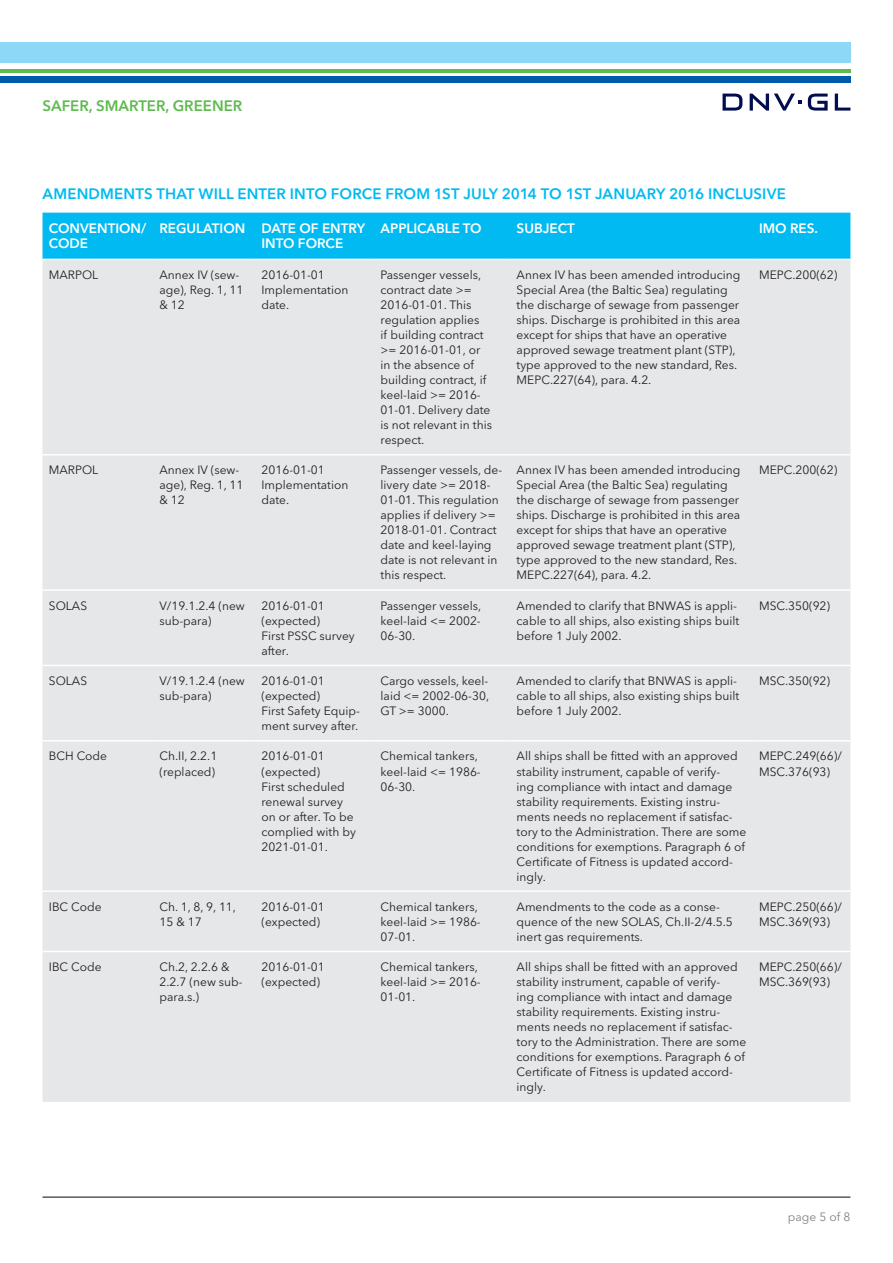
<style>
.page{position:relative;width:893px;height:1263px;background:#fff}
.page>*{position:absolute;margin:0;border:0;box-sizing:border-box;transform-origin:0 0}
.Headline_BIG{font:600 15px "Avenir Next LT Pro";letter-spacing:.01em;color:#00baf1}
.t1{font:600 15px "Avenir Next LT Pro";color:#5fbb4e}
.DNV_GL_Body{font:600 13.5px/15px "Avenir Next LT Pro";color:#fff}
.DNV_GL_Body-2{font:12px/15px "Avenir Next LT Pro";color:#231f20}
.t2{font:12px "Avenir Next LT Pro";color:#808285}
</style>
<div class="page">
<div style="left:0;top:43px;width:850px;height:20px;background:#8dd7f7"></div>
<hr style="left:0;top:70px;width:850px;height:3px;background:#5fbb4e">
<div style="left:0;top:77px;width:850px;height:6px;background:#015aaa"></div>
<svg style="left:835px;top:94px;width:15px;height:17px"></svg>
<svg style="left:808px;top:94px;width:20px;height:17px"></svg>
<svg style="left:722px;top:94px;width:20px;height:17px"></svg>
<svg style="left:750px;top:94px;width:51px;height:17px"></svg>
<hr style="left:43px;top:1196px;width:807px;height:2px;background:#57585a">
<div style="left:43px;top:213px;width:807px;height:46px;background:#00baf1"></div>
<div style="left:43px;top:260px;width:807px;height:842px;background:#e6e7e9"></div>
<hr style="left:43px;top:454px;width:110px;height:1px;background:#fff">
<hr style="left:153px;top:454px;width:102px;height:1px;background:#fff">
<hr style="left:255px;top:454px;width:119px;height:1px;background:#fff">
<hr style="left:374px;top:454px;width:136px;height:1px;background:#fff">
<hr style="left:510px;top:454px;width:243px;height:1px;background:#fff">
<hr style="left:753px;top:454px;width:97px;height:1px;background:#fff">
<hr style="left:43px;top:589px;width:110px;height:2px;background:#fff">
<hr style="left:153px;top:589px;width:102px;height:2px;background:#fff">
<hr style="left:255px;top:589px;width:119px;height:2px;background:#fff">
<hr style="left:374px;top:589px;width:136px;height:2px;background:#fff">
<hr style="left:510px;top:589px;width:243px;height:2px;background:#fff">
<hr style="left:753px;top:589px;width:97px;height:2px;background:#fff">
<hr style="left:43px;top:665px;width:110px;height:1px;background:#fff">
<hr style="left:153px;top:665px;width:102px;height:1px;background:#fff">
<hr style="left:255px;top:665px;width:119px;height:1px;background:#fff">
<hr style="left:374px;top:665px;width:136px;height:1px;background:#fff">
<hr style="left:510px;top:665px;width:243px;height:1px;background:#fff">
<hr style="left:753px;top:665px;width:97px;height:1px;background:#fff">
<hr style="left:43px;top:740px;width:110px;height:1px;background:#fff">
<hr style="left:153px;top:740px;width:102px;height:1px;background:#fff">
<hr style="left:255px;top:740px;width:119px;height:1px;background:#fff">
<hr style="left:374px;top:740px;width:136px;height:1px;background:#fff">
<hr style="left:510px;top:740px;width:243px;height:1px;background:#fff">
<hr style="left:753px;top:740px;width:97px;height:1px;background:#fff">
<hr style="left:43px;top:890px;width:110px;height:2px;background:#fff">
<hr style="left:153px;top:890px;width:102px;height:2px;background:#fff">
<hr style="left:255px;top:890px;width:119px;height:2px;background:#fff">
<hr style="left:374px;top:890px;width:136px;height:2px;background:#fff">
<hr style="left:510px;top:890px;width:243px;height:2px;background:#fff">
<hr style="left:753px;top:890px;width:97px;height:2px;background:#fff">
<hr style="left:43px;top:951px;width:110px;height:1px;background:#fff">
<hr style="left:153px;top:951px;width:102px;height:1px;background:#fff">
<hr style="left:255px;top:951px;width:119px;height:1px;background:#fff">
<hr style="left:374px;top:951px;width:136px;height:1px;background:#fff">
<hr style="left:510px;top:951px;width:243px;height:1px;background:#fff">
<hr style="left:753px;top:951px;width:97px;height:1px;background:#fff">
<p class="t1" style="left:43px;top:96px;width:201px">SAFER, SMARTER, GREENER</p>
<p class="Headline_BIG" style="left:43px;top:185px;width:745px">AMENDMENTS THAT WILL ENTER INTO FORCE FROM 1ST JULY 2014 TO 1ST JANUARY 2016 INCLUSIVE</p>
<p class="DNV_GL_Body" style="left:49px;top:221px;width:99px">CONVENTION/<br>CODE</p>
<p class="DNV_GL_Body" style="left:159px;top:221px;width:87px">REGULATION</p>
<p class="DNV_GL_Body" style="left:261px;top:221px;width:105px">DATE OF ENTRY<br>INTO FORCE</p>
<p class="DNV_GL_Body" style="left:381px;top:221px;width:103px">APPLICABLE TO</p>
<p class="DNV_GL_Body" style="left:517px;top:221px;width:60px">SUBJECT</p>
<p class="DNV_GL_Body" style="left:759px;top:221px;width:61px">IMO RES.</p>
<p class="DNV_GL_Body-2" style="left:49px;top:267px;width:51px">MARPOL</p>
<p class="DNV_GL_Body-2" style="left:159px;top:267px;width:86px">Annex IV (sew&shy;age), Reg. 1, 11 &amp; 12</p>
<p class="DNV_GL_Body-2" style="left:261px;top:267px;width:88px">2016-01-01<br>Implementation date.</p>
<p class="DNV_GL_Body-2" style="left:381px;top:267px;width:113px">Passenger vessels, contract date &gt;=<br>2016-01-01. This regulation applies<br>if building contract &gt;= 2016-01-01, or in the absence of building contract, if keel-laid &gt;= 2016-<br>01-01. Delivery date is not relevant in this respect.</p>
<p class="DNV_GL_Body-2" style="left:517px;top:267px;width:225px">Annex IV has been amended introducing Special Area (the Baltic Sea) regulating the discharge of sewage from passenger ships. Discharge is prohibited in this area except for ships that have an operative approved sewage treatment plant (STP), type approved to the new standard, Res.<br>MEPC.227(64), para. 4.2.</p>
<p class="DNV_GL_Body-2" style="left:759px;top:267px;width:80px">MEPC.200(62)</p>
<p class="DNV_GL_Body-2" style="left:49px;top:463px;width:51px">MARPOL</p>
<p class="DNV_GL_Body-2" style="left:159px;top:463px;width:86px">Annex IV (sew&shy;age), Reg. 1, 11 &amp; 12</p>
<p class="DNV_GL_Body-2" style="left:261px;top:463px;width:88px">2016-01-01<br>Implementation date.</p>
<p class="DNV_GL_Body-2" style="left:381px;top:463px;width:123px">Passenger vessels, de&shy;livery date &gt;= 2018-<br>01-01. This regulation applies if delivery &gt;=<br>2018-01-01. Contract date and keel-laying date is not relevant in this respect.</p>
<p class="DNV_GL_Body-2" style="left:517px;top:463px;width:225px">Annex IV has been amended introducing Special Area (the Baltic Sea) regulating the discharge of sewage from passenger ships. Discharge is prohibited in this area except for ships that have an operative approved sewage treatment plant (STP), type approved to the new standard, Res.<br>MEPC.227(64), para. 4.2.</p>
<p class="DNV_GL_Body-2" style="left:759px;top:463px;width:80px">MEPC.200(62)</p>
<p class="DNV_GL_Body-2" style="left:49px;top:598px;width:40px">SOLAS</p>
<p class="DNV_GL_Body-2" style="left:159px;top:598px;width:87px">V/19.1.2.4 (new sub-para)</p>
<p class="DNV_GL_Body-2" style="left:261px;top:598px;width:95px">2016-01-01 (expected)<br>First PSSC survey after.</p>
<p class="DNV_GL_Body-2" style="left:381px;top:598px;width:102px;text-align:justify">Passenger vessels, keel-laid &lt;= 2002- 06-30.</p>
<p class="DNV_GL_Body-2" style="left:517px;top:598px;width:224px">Amended to clarify that BNWAS is appli&shy;cable to all ships, also existing ships built before 1 July 2002.</p>
<p class="DNV_GL_Body-2" style="left:759px;top:598px;width:73px">MSC.350(92)</p>
<p class="DNV_GL_Body-2" style="left:49px;top:673px;width:40px">SOLAS</p>
<p class="DNV_GL_Body-2" style="left:159px;top:673px;width:87px">V/19.1.2.4 (new sub-para)</p>
<p class="DNV_GL_Body-2" style="left:261px;top:673px;width:100px">2016-01-01 (expected)<br>First Safety Equip&shy;ment survey after.</p>
<p class="DNV_GL_Body-2" style="left:381px;top:673px;width:110px;text-align:justify">Cargo vessels, keel&shy;laid &lt;= 2002-06-30, GT &gt;= 3000.</p>
<p class="DNV_GL_Body-2" style="left:517px;top:673px;width:224px">Amended to clarify that BNWAS is appli&shy;cable to all ships, also existing ships built before 1 July 2002.</p>
<p class="DNV_GL_Body-2" style="left:759px;top:673px;width:73px">MSC.350(92)</p>
<p class="DNV_GL_Body-2" style="left:49px;top:749px;width:60px">BCH Code</p>
<p class="DNV_GL_Body-2" style="left:159px;top:749px;width:59px">Ch.II, 2.2.1 (replaced)</p>
<p class="DNV_GL_Body-2" style="left:261px;top:749px;width:96px">2016-01-01 (expected)<br>First scheduled renewal survey on or after. To be complied with by<br>2021-01-01.</p>
<p class="DNV_GL_Body-2" style="left:381px;top:749px;width:102px">Chemical tankers, keel-laid &lt;= 1986-<br>06-30.</p>
<p class="DNV_GL_Body-2" style="left:517px;top:749px;width:231px">All ships shall be fitted with an approved stability instrument, capable of verify-<br>ing compliance with intact and damage stability requirements. Existing instru&shy;ments needs no replacement if satisfac&shy;tory to the Administration. There are some conditions for exemptions. Paragraph 6 of Certificate of Fitness is updated accord&shy;ingly.</p>
<p class="DNV_GL_Body-2" style="left:759px;top:749px;width:84px">MEPC.249(66)/<br>MSC.376(93)</p>
<p class="DNV_GL_Body-2" style="left:49px;top:899px;width:54px">IBC Code</p>
<p class="DNV_GL_Body-2" style="left:159px;top:899px;width:78px">Ch. 1, 8, 9, 11,<br>15 &amp; 17</p>
<p class="DNV_GL_Body-2" style="left:261px;top:899px;width:65px">2016-01-01 (expected)</p>
<p class="DNV_GL_Body-2" style="left:381px;top:899px;width:102px">Chemical tankers, keel-laid &gt;= 1986-<br>07-01.</p>
<p class="DNV_GL_Body-2" style="left:517px;top:899px;width:218px">Amendments to the code as a conse&shy;quence of the new SOLAS, Ch.II-2/4.5.5 inert gas requirements.</p>
<p class="DNV_GL_Body-2" style="left:759px;top:899px;width:84px">MEPC.250(66)/<br>MSC.369(93)</p>
<p class="DNV_GL_Body-2" style="left:49px;top:959px;width:54px">IBC Code</p>
<p class="DNV_GL_Body-2" style="left:159px;top:959px;width:85px">Ch.2, 2.2.6 &amp;<br>2.2.7 (new sub&shy;para.s.)</p>
<p class="DNV_GL_Body-2" style="left:261px;top:959px;width:65px">2016-01-01 (expected)</p>
<p class="DNV_GL_Body-2" style="left:381px;top:959px;width:102px">Chemical tankers, keel-laid &gt;= 2016-<br>01-01.</p>
<p class="DNV_GL_Body-2" style="left:517px;top:959px;width:231px">All ships shall be fitted with an approved stability instrument, capable of verify-<br>ing compliance with intact and damage stability requirements. Existing instru&shy;ments needs no replacement if satisfac&shy;tory to the Administration. There are some conditions for exemptions. Paragraph 6 of Certificate of Fitness is updated accord&shy;ingly.</p>
<p class="DNV_GL_Body-2" style="left:759px;top:959px;width:84px">MEPC.250(66)/<br>MSC.369(93)</p>
<p class="t2" style="left:788px;top:1210px;width:64px">page 5 of 8</p>
</div>
